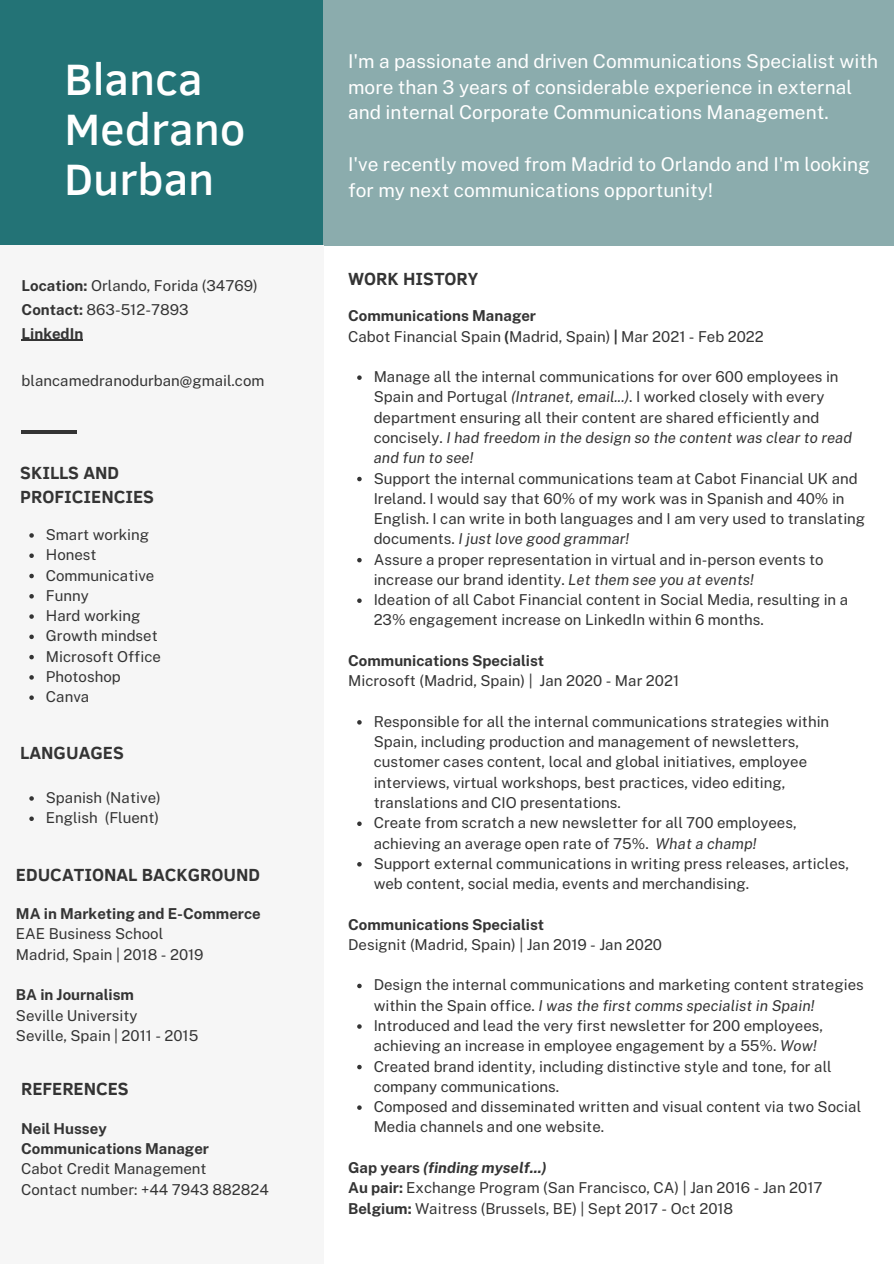
<style>
.page{position:relative;width:894px;height:1264px;background:#fff}
.page>*{position:absolute;margin:0;border:0;box-sizing:border-box;transform-origin:0 0}
.t1{font:500 45px/49.5px "Clear Sans";color:#fff}
.t2{font:19.05px/26px "Public Sans";color:#fff}
.t3{font:700 18px/24.8px "Clear Sans";color:#343434}
.t4{font:15px/20.2px "Public Sans";color:#343434}
.t5{font:700 15px/20.2px "Public Sans";color:#343434}
.s1{font-weight:700}
.s2{font-style:italic}
.s3{font-weight:700;font-style:italic}
</style>
<div class="page">
<div style="left:323px;top:0;width:570px;height:245px;background:#8bacad"></div>
<div style="left:0;top:0;width:323px;height:245px;background:#237376"></div>
<div style="left:0;top:246px;width:323px;height:1017px;background:#f6f6f6"></div>
<hr style="left:22px;top:340px;width:61px;height:1px;background:#343434">
<hr style="left:21px;top:430px;width:55px;height:3px;background:#343434">
<svg style="left:357px;top:375px;width:4px;height:5px"></svg>
<svg style="left:357px;top:477px;width:4px;height:4px"></svg>
<svg style="left:357px;top:558px;width:4px;height:4px"></svg>
<svg style="left:357px;top:598px;width:4px;height:5px"></svg>
<svg style="left:357px;top:720px;width:4px;height:4px"></svg>
<svg style="left:357px;top:821px;width:4px;height:5px"></svg>
<svg style="left:357px;top:862px;width:4px;height:4px"></svg>
<svg style="left:357px;top:983px;width:4px;height:5px"></svg>
<svg style="left:357px;top:1024px;width:4px;height:4px"></svg>
<svg style="left:357px;top:1064px;width:4px;height:5px"></svg>
<svg style="left:357px;top:1105px;width:4px;height:4px"></svg>
<svg style="left:29px;top:533px;width:5px;height:4px"></svg>
<svg style="left:29px;top:553px;width:5px;height:5px"></svg>
<svg style="left:29px;top:573px;width:5px;height:5px"></svg>
<svg style="left:29px;top:594px;width:5px;height:4px"></svg>
<svg style="left:29px;top:614px;width:5px;height:5px"></svg>
<svg style="left:29px;top:634px;width:5px;height:5px"></svg>
<svg style="left:29px;top:655px;width:5px;height:4px"></svg>
<svg style="left:29px;top:675px;width:5px;height:4px"></svg>
<svg style="left:29px;top:695px;width:5px;height:5px"></svg>
<svg style="left:29px;top:796px;width:5px;height:4px"></svg>
<svg style="left:29px;top:816px;width:5px;height:5px"></svg>
<h1 class="t1" style="left:64px;top:53px;width:183px">Blanca<br>Medrano<br>Durban</h1>
<p class="t2" style="left:348px;top:48px;width:531px">I'm a passionate and driven Communications Specialist with more than 3 years of considerable experience in external and internal Corporate Communications Management.</p>
<p class="t2" style="left:348px;top:151px;width:523px">I've recently moved from Madrid to Orlando and I'm looking for my next communications opportunity!</p>
<p class="t4" style="left:22px;top:274px;width:237px;line-height:23.7px"><span class="s1">Location:</span> Orlando, Forida (34769)<br><span class="s1">Contact:</span> 863-512-7893<br><span class="s1">LinkedIn</span></p>
<p class="t4" style="left:22px;top:370px;width:244px">blancamedranodurban@gmail.com</p>
<p class="t3" style="left:20px;top:459px;width:135px">SKILLS AND<br>PROFICIENCIES</p>
<p class="t4" style="left:46px;top:524px;width:116px">Smart working<br>Honest<br>Communicative<br>Funny<br>Hard working<br>Growth mindset<br>Microsoft Office<br>Photoshop<br>Canva</p>
<p class="t3" style="left:20px;top:739px;width:105px">LANGUAGES</p>
<p class="t4" style="left:46px;top:787px;width:116px">Spanish (Native)<br>English (Fluent)</p>
<p class="t3" style="left:16px;top:861px;width:245px">EDUCATIONAL BACKGROUND</p>
<p class="t5" style="left:16px;top:903px;width:246px">MA in Marketing and E-Commerce</p>
<p class="t4" style="left:16px;top:923px;width:189px">EAE Business School<br>Madrid, Spain | 2018 - 2019</p>
<p class="t5" style="left:16px;top:984px;width:120px">BA in Journalism</p>
<p class="t4" style="left:16px;top:1004px;width:184px">Seville University<br>Seville, Spain | 2011 - 2015</p>
<p class="t3" style="left:21px;top:1075px;width:109px">REFERENCES</p>
<p class="t5" style="left:21px;top:1118px;width:189px">Neil Hussey<br>Communications Manager</p>
<p class="t4" style="left:21px;top:1158px;width:249px">Cabot Credit Management<br>Contact number: +44 7943 882824</p>
<p class="t3" style="left:348px;top:265px;width:132px">WORK HISTORY</p>
<p class="t4" style="left:348px;top:306px;width:417px"><span class="s1">Communications Manager<br></span>Cabot Financial Spain <span class="s1">(</span>Madrid, Spain) <span class="s1">|</span> Mar 2021 - Feb 2022</p>
<p class="t4" style="left:373px;top:366px;width:480px">Manage all the internal communications for over 600 employees in Spain and Portugal <span class="s2">(Intranet, email...)</span>. I worked closely with every department ensuring all their content are shared efficiently and concisely. <span class="s2">I had freedom in the design so the content was clear to read and fun to see!</span></p>
<p class="t4" style="left:373px;top:468px;width:493px">Support the internal communications team at Cabot Financial UK and Ireland. I would say that 60% of my work was in Spanish and 40% in English. I can write in both languages and I am very used to translating documents. <span class="s2">I just love good grammar!<br></span>Assure a proper representation in virtual and in-person events to increase our brand identity. <span class="s2">Let them see you at events!<br></span>Ideation of all Cabot Financial content in Social Media, resulting in a 23% engagement increase on LinkedIn within 6 months.</p>
<p class="t5" style="left:348px;top:650px;width:198px">Communications Specialist</p>
<p class="t4" style="left:348px;top:670px;width:332px">Microsoft (Madrid, Spain) | Jan 2020 - Mar 2021</p>
<p class="t4" style="left:373px;top:711px;width:477px">Responsible for all the internal communications strategies within Spain, including production and management of newsletters, customer cases content, local and global initiatives, employee interviews, virtual workshops, best practices, video editing, translations and CIO presentations.<br>Create from scratch a new newsletter for all 700 employees, achieving an average open rate of 75%. <span class="s2">What a champ!<br></span>Support external communications in writing press releases, articles, web content, social media, events and merchandising.</p>
<p class="t5" style="left:348px;top:914px;width:198px">Communications Specialist</p>
<p class="t4" style="left:348px;top:934px;width:315px">Designit (Madrid, Spain) | Jan 2019 - Jan 2020</p>
<p class="t4" style="left:373px;top:974px;width:491px">Design the internal communications and marketing content strategies within the Spain office. <span class="s2">I was the first comms specialist in Spain!<br></span>Introduced and lead the very first newsletter for 200 employees, achieving an increase in employee engagement by a 55%. <span class="s2">Wow!<br></span>Created brand identity, including distinctive style and tone, for all company communications.<br>Composed and disseminated written and visual content via two Social Media channels and one website.</p>
<p class="t4" style="left:348px;top:1157px;width:475px"><span class="s1">Gap years</span> <span class="s3">(finding myself...)<br></span><span class="s1">Au pair:</span> Exchange Program (San Francisco, CA) | Jan 2016 - Jan 2017<br><span class="s1">Belgium:</span> Waitress (Brussels, BE) | Sept 2017 - Oct 2018</p>
</div>
